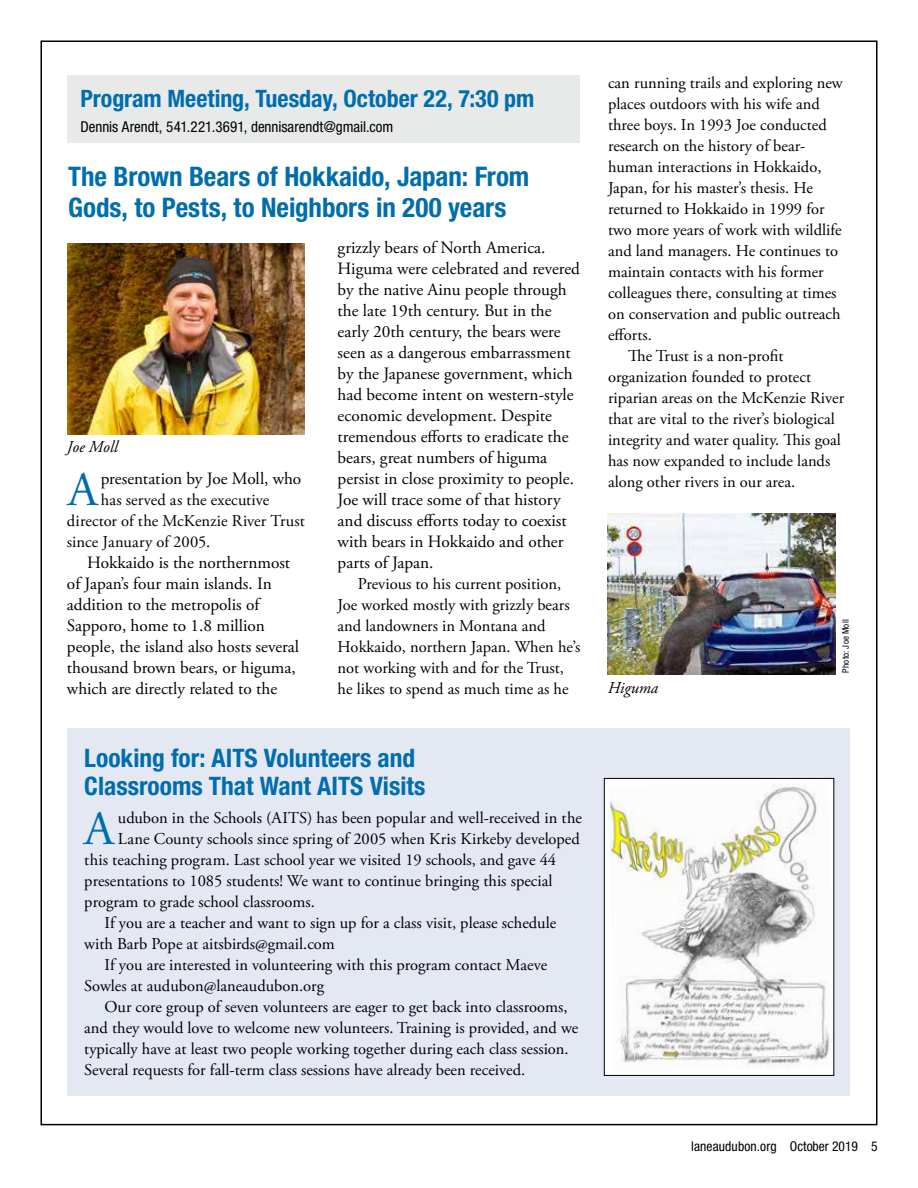
<style>
.page{position:relative;width:918px;height:1188px;background:#fff}
.page>*{position:absolute;margin:0;border:0;box-sizing:border-box;transform-origin:0 0}
.body_1st_paragraph{font:48.15px "Adobe Garamond Pro";color:#006dad}
.heading_2_18pt{font:700 condensed 27px/31.5px "Helvetica Neue LT Std";letter-spacing:-.005em;color:#006dad}
.heading_3_16pt{font:700 condensed 25.5px/28.5px "Helvetica Neue LT Std";color:#006dad}
.column_head{font:700 condensed 24px "Helvetica Neue LT Std";color:#006dad}
.body_cont{font:17.25px/21px "Adobe Garamond Pro";color:#000}
.body_1st_paragraph-2{font:17.25px "Adobe Garamond Pro";letter-spacing:-.005em;color:#000}
.body_cont-2{font:16.5px/21px "Adobe Garamond Pro";color:#000}
.body_1st_paragraph-3{font:16.5px/21px "Adobe Garamond Pro";color:#000}
.t1{font:italic 16.5px "Adobe Garamond Pro";letter-spacing:-.005em;color:#000}
.byline_new{font:condensed 15px "Helvetica Neue LT Std";color:#000}
.t2{font:condensed 13.5px "Helvetica Neue LT Std";letter-spacing:.01em;color:#000}
.Photo_Credit{font:condensed 9px "Helvetica Neue LT Std";letter-spacing:.02em;color:#000}
</style>
<div class="page">
<div style="left:68px;top:728px;width:782px;height:368px;background:#e4e8f3"></div>
<div style="left:67px;top:75px;width:513px;height:67px;background:#e8eaea"></div>
<div style="left:604px;top:778px;width:230px;height:297px;background:#fff"></div>
<img style="left:609px;top:784px;width:223px;height:284px">
<div style="left:604px;top:778px;width:230px;height:298px;border:1px solid #000"></div>
<img style="left:608px;top:513px;width:228px;height:162px">
<img style="left:67px;top:243px;width:238px;height:191px">
<p class="column_head" style="left:80px;top:84px;width:455px">Program Meeting, Tuesday, October 22, 7:30 pm</p>
<p class="byline_new" style="left:80px;top:118px;width:314px">Dennis Arendt, 541.221.3691, dennisarendt@gmail.com</p>
<h2 class="heading_2_18pt" style="left:68px;top:160px;width:463px">The Brown Bears of Hokkaido, Japan: From<br>Gods, to Pests, to Neighbors in 200 years</h2>
<p class="t1" style="left:67px;top:437px;width:53px">Joe Moll</p>
<p class="body_1st_paragraph" style="left:68px;top:461px;width:32px">A</p>
<p class="body_1st_paragraph-2" style="left:101px;top:468px;width:202px">presentation by Joe Moll, who</p>
<p class="body_1st_paragraph-3" style="left:101px;top:490px;width:170px">has served as the executive</p>
<p class="body_1st_paragraph-3" style="left:67px;top:511px;width:240px">director of the McKenzie River Trust since January of 2005.</p>
<p class="body_cont" style="left:67px;top:553px;width:234px;text-indent:20px">Hokkaido is the northernmost of Japan’s four main islands. In addition to the metropolis of<br>Sapporo, home to 1.8 million people, the island also hosts several thousand brown bears, or higuma, which are directly related to the</p>
<p class="body_cont" style="left:338px;top:238px;width:244px">grizzly bears of North America.<br>Higuma were celebrated and revered by the native Ainu people through the late 19th century. But in the early 20th century, the bears were seen as a dangerous embarrassment by the Japanese government, which had become intent on western-style economic development. Despite tremendous efforts to eradicate the bears, great numbers of higuma persist in close proximity to people.<br>Joe will trace some of that history and discuss efforts today to coexist with bears in Hokkaido and other parts of Japan.</p>
<p class="body_cont-2" style="left:338px;top:574px;width:244px;text-indent:20px">Previous to his current position, Joe worked mostly with grizzly bears and landowners in Montana and Hokkaido, northern Japan. When he’s not working with and for the Trust, he likes to spend as much time as he</p>
<h3 class="heading_3_16pt" style="left:84px;top:743px;width:343px">Looking for: AITS Volunteers and<br>Classrooms That Want AITS Visits</h3>
<p class="body_1st_paragraph" style="left:84px;top:800px;width:32px">A</p>
<p class="body_1st_paragraph-3" style="left:118px;top:808px;width:465px">udubon in the Schools (AITS) has been popular and well-received in the</p>
<p class="body_1st_paragraph-3" style="left:118px;top:829px;width:463px">Lane County schools since spring of 2005 when Kris Kirkeby developed</p>
<p class="body_1st_paragraph-3" style="left:84px;top:850px;width:473px">this teaching program. Last school year we visited 19 schools, and gave 44</p>
<p class="body_1st_paragraph-3" style="left:84px;top:871px;width:470px">presentations to 1085 students! We want to continue bringing this special</p>
<p class="body_1st_paragraph-3" style="left:84px;top:892px;width:232px">program to grade school classrooms.</p>
<p class="body_cont-2" style="left:84px;top:913px;width:474px;text-indent:20px">If you are a teacher and want to sign up for a class visit, please schedule with Barb Pope at aitsbirds@gmail.com</p>
<p class="body_cont-2" style="left:84px;top:955px;width:464px;text-indent:20px">If you are interested in volunteering with this program contact Maeve<br>Sowles at audubon@laneaudubon.org</p>
<p class="body_cont-2" style="left:84px;top:997px;width:496px;text-indent:20px">Our core group of seven volunteers are eager to get back into classrooms, and they would love to welcome new volunteers. Training is provided, and we typically have at least two people working together during each class session.<br>Several requests for fall-term class sessions have already been received.</p>
<p class="body_cont-2" style="left:608px;top:72px;width:236px">can running trails and exploring new places outdoors with his wife and three boys. In 1993 Joe conducted research on the history of bear&shy;human interactions in Hokkaido,<br>Japan, for his master’s thesis. He returned to Hokkaido in 1999 for two more years of work with wildlife and land managers. He continues to maintain contacts with his former colleagues there, consulting at times on conservation and public outreach efforts.</p>
<p class="body_cont-2" style="left:608px;top:345px;width:238px;text-indent:20px">The Trust is a non-profit organization founded to protect riparian areas on the McKenzie River that are vital to the river’s biological integrity and water quality. This goal has now expanded to include lands along other rivers in our area.</p>
<p class="t1" style="left:608px;top:678px;width:52px">Higuma</p>
<p class="Photo_Credit" style="left:840px;top:673px;width:54px;rotate:-90deg">Photo: Joe Moll</p>
<p class="t2" style="left:691px;top:1138px;width:188px">laneaudubon.org October 2019 5</p>
</div>
